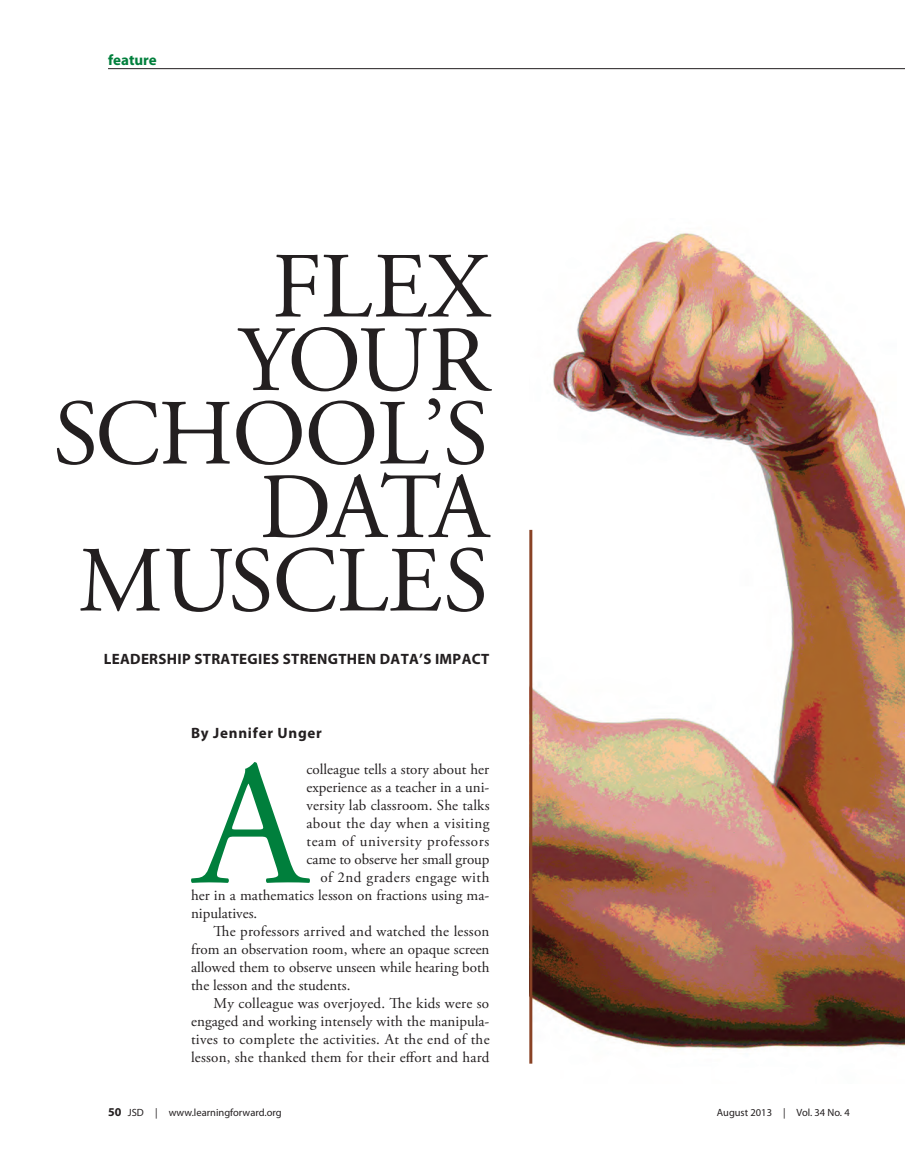
<style>
.page{position:relative;width:905px;height:1175px;background:#fff}
.page>*{position:absolute;margin:0;border:0;box-sizing:border-box;transform-origin:0 0}
.body{font:177.9px "Adobe Garamond Pro";color:#007f3c}
.box{font:93px/73.5px "Adobe Garamond Pro";letter-spacing:-.015em;color:#231f20;text-align:right}
.body-2{font:15px/18px "Adobe Garamond Pro";letter-spacing:.005em;color:#231f20;text-align:justify}
.box-2{font:700 15px "Myriad Pro";letter-spacing:.02em;color:#231f20}
.body-3{font:15px "Adobe Garamond Pro";letter-spacing:.04em;color:#231f20}
.body-4{font:15px "Adobe Garamond Pro";letter-spacing:.025em;color:#231f20}
.body-5{font:15px "Adobe Garamond Pro";letter-spacing:.03em;color:#231f20}
.byline{font:700 15px "Myriad Pro";letter-spacing:.05em;color:#231f20}
.toppers{font:700 15px "Myriad Pro";color:#007f3c}
.t1{font:10.5px "Myriad Pro";color:#231f20}
.s1{font-weight:700;font-size:12px}
</style>
<div class="page">
<img style="left:529px;top:233px;width:375px;height:831px">
<hr style="left:108px;top:68px;width:796px;height:1px;background:#231f20">
<hr style="left:529px;top:530px;width:3px;height:533px;background:#894225">
<p class="toppers" style="left:108px;top:52px;width:50px">feature</p>
<p class="box" style="left:53px;top:253px;width:437px">FLEX<br>YOUR<br>SCHOOL’S<br>DATA<br>MUSCLES</p>
<p class="box-2" style="left:104px;top:650px;width:387px">LEADERSHIP STRATEGIES STRENGTHEN DATA’S IMPACT</p>
<p class="byline" style="left:191px;top:725px;width:132px">By Jennifer Unger</p>
<p class="body" style="left:195px;top:719px;width:112px">A</p>
<p class="body-2" style="left:306px;top:761px;width:184px">colleague tells a story about her</p>
<p class="body-2" style="left:306px;top:779px;width:184px">experience as a teacher in a uni-</p>
<p class="body-2" style="left:306px;top:797px;width:184px">versity lab classroom. She talks</p>
<p class="body-4" style="left:306px;top:814px;width:184px">about the day when a visiting</p>
<p class="body-3" style="left:306px;top:832px;width:184px">team of university professors</p>
<p class="body-2" style="left:306px;top:851px;width:184px">came to observe her small group</p>
<p class="body-5" style="left:320px;top:868px;width:170px">of 2nd graders engage with</p>
<p class="body-2" style="left:191px;top:887px;width:300px">her in a mathematics lesson on fractions using ma-</p>
<p class="body-2" style="left:191px;top:905px;width:68px">nipulatives.</p>
<p class="body-2" style="left:191px;top:923px;width:300px;text-indent:22px">The professors arrived and watched the lesson from an observation room, where an opaque screen allowed them to observe unseen while hearing both the lesson and the students.</p>
<p class="body-2" style="left:191px;top:995px;width:300px;text-indent:22px">My colleague was overjoyed. The kids were so engaged and working intensely with the manipula&shy;tives to complete the activities. At the end of the lesson, she thanked them for their effort and hard</p>
<p class="t1" style="left:108px;top:1107px;width:175px"><span class="s1">50</span> JSD | www.learningforward.org</p>
<p class="t1" style="left:717px;top:1107px;width:134px">August 2013 | Vol. 34 No. 4</p>
</div>
